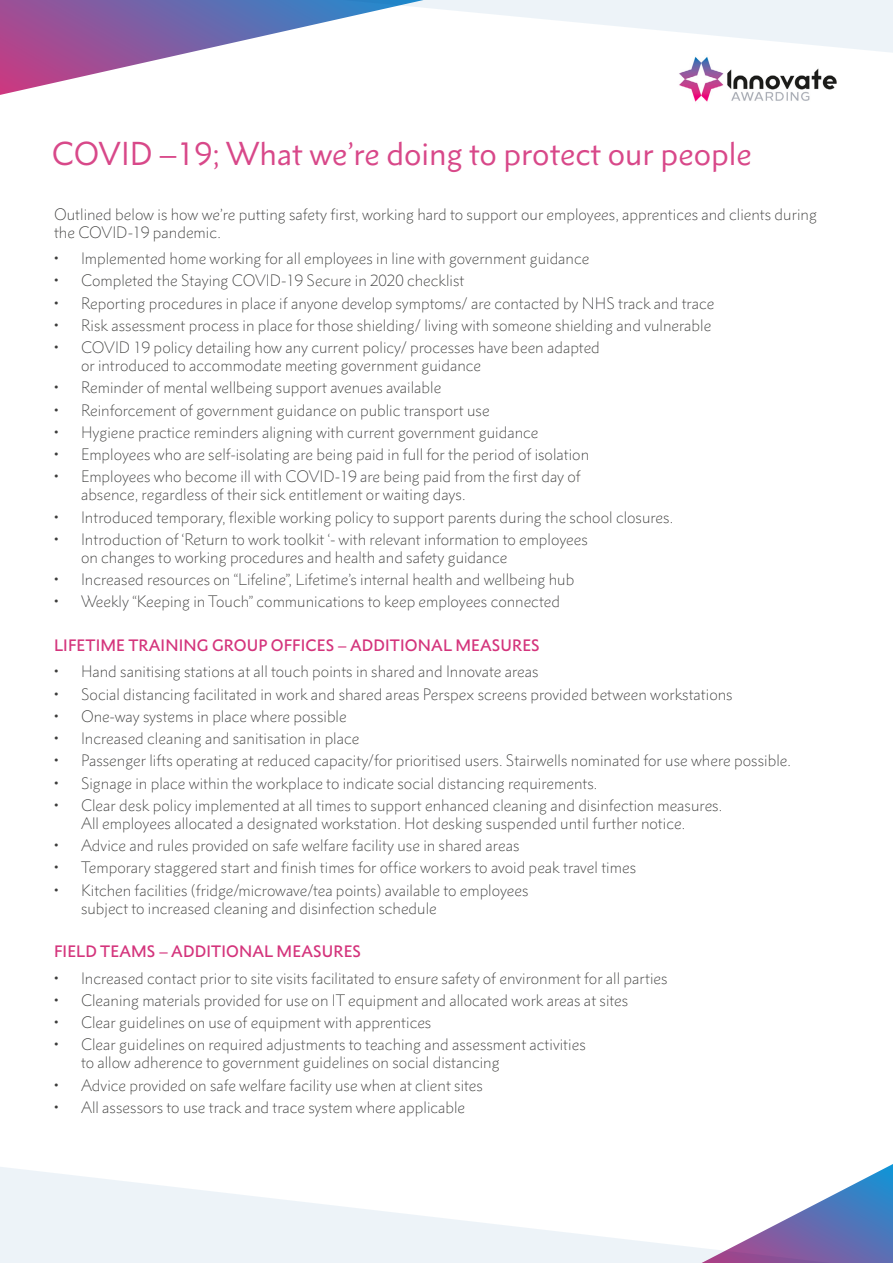
<style>
.page{position:relative;width:893px;height:1263px;background:#fff}
.page>*{position:absolute;margin:0;border:0;box-sizing:border-box;transform-origin:0 0}
.t1{font:30px "Metro Nova Pro";color:#d84889}
.t2{font:300 15px/18px "Metro Nova Pro";color:#3c3c3b}
.t3{font:500 15px "Metro Nova Pro";letter-spacing:.01em;color:#d4347c}
</style>
<div class="page">
<svg style="left:0;top:0;width:210px;height:95px"></svg>
<svg style="left:0;top:1167px;width:677px;height:96px;fill:#edf3f8"></svg>
<svg style="left:210px;top:0;width:683px;height:53px"></svg>
<svg style="left:677px;top:1164px;width:216px;height:99px"></svg>
<img style="left:679px;top:56px;width:158px;height:46px">
<h1 class="t1" style="left:52px;top:135px;width:702px">COVID –19; What we’re doing to protect our people</h1>
<p class="t2" style="left:54px;top:205px;width:764px">Outlined below is how we’re putting safety first, working hard to support our employees, apprentices and clients during the COVID-19 pandemic.</p>
<p class="t2" style="left:54px;top:249px;width:537px">• Implemented home working for all employees in line with government guidance</p>
<p class="t2" style="left:54px;top:272px;width:412px">• Completed the Staying COVID-19 Secure in 2020 checklist</p>
<p class="t2" style="left:54px;top:294px;width:662px">• Reporting procedures in place if anyone develop symptoms/ are contacted by NHS track and trace</p>
<p class="t2" style="left:54px;top:316px;width:659px">• Risk assessment process in place for those shielding/ living with someone shielding and vulnerable</p>
<p class="t2" style="left:81px;top:338px;width:520px;text-indent:-27px">• COVID 19 policy detailing how any current policy/ processes have been adapted or introduced to accommodate meeting government guidance</p>
<p class="t2" style="left:54px;top:379px;width:389px">• Reminder of mental wellbeing support avenues available</p>
<p class="t2" style="left:54px;top:401px;width:437px">• Reinforcement of government guidance on public transport use</p>
<p class="t2" style="left:54px;top:423px;width:486px">• Hygiene practice reminders aligning with current government guidance</p>
<p class="t2" style="left:54px;top:445px;width:537px">• Employees who are self-isolating are being paid in full for the period of isolation</p>
<p class="t2" style="left:81px;top:468px;width:501px;text-indent:-27px">• Employees who become ill with COVID-19 are being paid from the first day of absence, regardless of their sick entitlement or waiting days.</p>
<p class="t2" style="left:54px;top:508px;width:621px">• Introduced temporary, flexible working policy to support parents during the school closures.</p>
<p class="t2" style="left:81px;top:530px;width:508px;text-indent:-27px">• Introduction of ‘Return to work toolkit ‘- with relevant information to employees on changes to working procedures and health and safety guidance</p>
<p class="t2" style="left:54px;top:570px;width:522px">• Increased resources on “Lifeline”, Lifetime’s internal health and wellbeing hub</p>
<p class="t2" style="left:54px;top:593px;width:507px">• Weekly “Keeping in Touch” communications to keep employees connected</p>
<p class="t3" style="left:54px;top:636px;width:487px">LIFETIME TRAINING GROUP OFFICES – ADDITIONAL MEASURES</p>
<p class="t2" style="left:54px;top:663px;width:486px">• Hand sanitising stations at all touch points in shared and Innovate areas</p>
<p class="t2" style="left:54px;top:685px;width:680px">• Social distancing facilitated in work and shared areas Perspex screens provided between workstations</p>
<p class="t2" style="left:54px;top:707px;width:294px">• One-way systems in place where possible</p>
<p class="t2" style="left:54px;top:729px;width:307px">• Increased cleaning and sanitisation in place</p>
<p class="t2" style="left:54px;top:752px;width:738px">• Passenger lifts operating at reduced capacity/for prioritised users. Stairwells nominated for use where possible.</p>
<p class="t2" style="left:54px;top:774px;width:545px">• Signage in place within the workplace to indicate social distancing requirements.</p>
<p class="t2" style="left:81px;top:796px;width:643px;text-indent:-27px">• Clear desk policy implemented at all times to support enhanced cleaning and disinfection measures.<br>All employees allocated a designated workstation. Hot desking suspended until further notice.</p>
<p class="t2" style="left:54px;top:836px;width:467px">• Advice and rules provided on safe welfare facility use in shared areas</p>
<p class="t2" style="left:54px;top:859px;width:584px">• Temporary staggered start and finish times for office workers to avoid peak travel times</p>
<p class="t2" style="left:81px;top:881px;width:449px;text-indent:-27px">• Kitchen facilities (fridge/microwave/tea points) available to employees subject to increased cleaning and disinfection schedule</p>
<p class="t3" style="left:54px;top:942px;width:308px">FIELD TEAMS – ADDITIONAL MEASURES</p>
<p class="t2" style="left:54px;top:969px;width:615px">• Increased contact prior to site visits facilitated to ensure safety of environment for all parties</p>
<p class="t2" style="left:54px;top:991px;width:576px">• Cleaning materials provided for use on IT equipment and allocated work areas at sites</p>
<p class="t2" style="left:54px;top:1013px;width:379px">• Clear guidelines on use of equipment with apprentices</p>
<p class="t2" style="left:81px;top:1036px;width:506px;text-indent:-27px">• Clear guidelines on required adjustments to teaching and assessment activities to allow adherence to government guidelines on social distancing</p>
<p class="t2" style="left:54px;top:1076px;width:431px">• Advice provided on safe welfare facility use when at client sites</p>
<p class="t2" style="left:54px;top:1098px;width:413px">• All assessors to use track and trace system where applicable</p>
</div>
